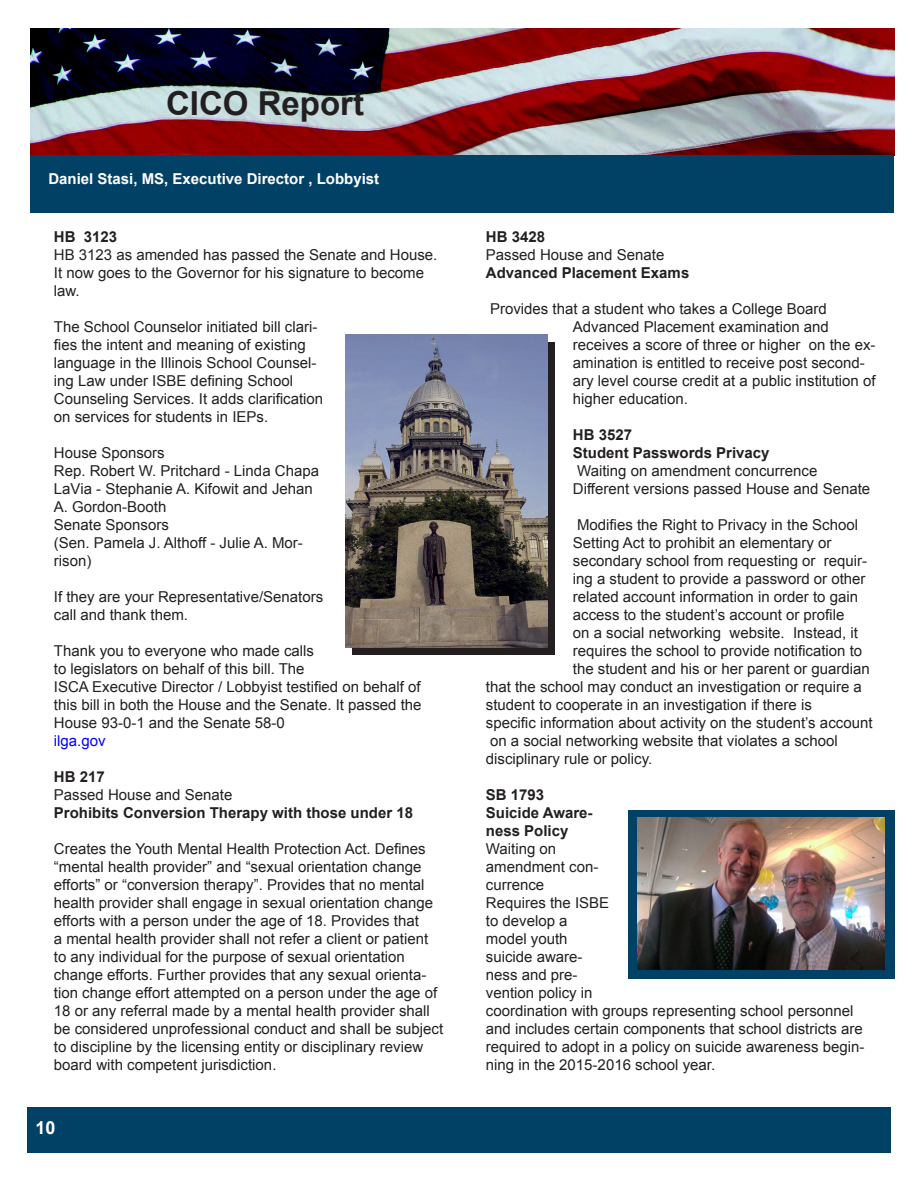
<style>
.page{position:relative;width:918px;height:1188px;background:#fff}
.page>*{position:absolute;margin:0;border:0;box-sizing:border-box;transform-origin:0 0}
.t1{font:700 33px "Arial";color:#231f20}
.t2{font:700 18px "Arial";color:#fff}
.t3{font:15px/18px "Arial";color:#231f20}
.t4{font:700 15px/18px "Arial";color:#231f20}
.t5{font:700 15px "Arial";color:#fff}
.t6{font:15px "Arial";color:#00f}
</style>
<div class="page">
<div style="left:352px;top:343px;width:203px;height:312px;background:#231f20"></div>
<img style="left:346px;top:334px;width:202px;height:314px">
<img style="left:30px;top:29px;width:864px;height:126px">
<div style="left:30px;top:155px;width:864px;height:58px;background:#024166"></div>
<div style="left:27px;top:1107px;width:864px;height:46px;background:#024166"></div>
<div style="left:628px;top:811px;width:266px;height:168px;background:#024166"></div>
<img style="left:638px;top:817px;width:246px;height:152px">
<h1 class="t1" style="left:166px;top:82px;width:199px">CICO Report</h1>
<p class="t5" style="left:48px;top:169px;width:332px">Daniel Stasi, MS, Executive Director , Lobbyist</p>
<p class="t4" style="left:54px;top:228px;width:65px">HB 3123</p>
<p class="t3" style="left:54px;top:245px;width:385px">HB 3123 as amended has passed the Senate and House.<br>It now goes to the Governor for his signature to become law.</p>
<p class="t3" style="left:54px;top:317px;width:271px">The School Counselor initiated bill clari&shy;fies the intent and meaning of existing language in the Illinois School Counsel&shy;ing Law under ISBE defining School Counseling Services. It adds clarification on services for students in IEPs.</p>
<p class="t3" style="left:54px;top:443px;width:267px">House Sponsors<br>Rep. Robert W. Pritchard - Linda Chapa<br>LaVia - Stephanie A. Kifowit and Jehan<br>A. Gordon-Booth<br>Senate Sponsors<br>(Sen. Pamela J. Althoff - Julie A. Mor&shy;rison)</p>
<p class="t3" style="left:54px;top:587px;width:271px">If they are your Representative/Senators call and thank them.</p>
<p class="t3" style="left:54px;top:641px;width:369px">Thank you to everyone who made calls<br>to legislators on behalf of this bill. The<br>ISCA Executive Director / Lobbyist testified on behalf of this bill in both the House and the Senate. It passed the House 93-0-1 and the Senate 58-0</p>
<p class="t6" style="left:54px;top:730px;width:53px">ilga.gov</p>
<p class="t4" style="left:54px;top:768px;width:52px">HB 217</p>
<p class="t3" style="left:54px;top:785px;width:180px">Passed House and Senate</p>
<p class="t4" style="left:54px;top:804px;width:361px">Prohibits Conversion Therapy with those under 18</p>
<p class="t3" style="left:54px;top:839px;width:391px">Creates the Youth Mental Health Protection Act. Defines “mental health provider” and “sexual orientation change efforts” or “conversion therapy”. Provides that no mental health provider shall engage in sexual orientation change efforts with a person under the age of 18. Provides that<br>a mental health provider shall not refer a client or patient to any individual for the purpose of sexual orientation change efforts. Further provides that any sexual orienta&shy;tion change effort attempted on a person under the age of 18 or any referral made by a mental health provider shall be considered unprofessional conduct and shall be subject to discipline by the licensing entity or disciplinary review board with competent jurisdiction.</p>
<p class="t2" style="left:36px;top:1115px;width:22px">10</p>
<p class="t4" style="left:486px;top:228px;width:61px">HB 3428</p>
<p class="t3" style="left:486px;top:245px;width:180px">Passed House and Senate</p>
<p class="t4" style="left:486px;top:264px;width:205px">Advanced Placement Exams</p>
<p class="t3" style="left:573px;top:299px;width:304px;text-indent:-83px">Provides that a student who takes a College Board Advanced Placement examination and receives a score of three or higher on the ex&shy;amination is entitled to receive post second&shy;ary level course credit at a public institution of higher education.</p>
<p class="t4" style="left:573px;top:426px;width:198px">HB 3527<br>Student Passwords Privacy</p>
<p class="t3" style="left:573px;top:461px;width:299px">Waiting on amendment concurrence<br>Different versions passed House and Senate</p>
<p class="t3" style="left:577px;top:515px;width:282px">Modifies the Right to Privacy in the School</p>
<p class="t3" style="left:573px;top:533px;width:260px">Setting Act to prohibit an elementary or</p>
<p class="t3" style="left:573px;top:551px;width:296px">secondary school from requesting or requir-</p>
<p class="t3" style="left:573px;top:569px;width:294px">ing a student to provide a password or other</p>
<p class="t3" style="left:573px;top:587px;width:287px">related account information in order to gain</p>
<p class="t3" style="left:573px;top:605px;width:273px">access to the student’s account or profile</p>
<p class="t3" style="left:573px;top:623px;width:287px">on a social networking website. Instead, it</p>
<p class="t3" style="left:573px;top:641px;width:291px">requires the school to provide notification to</p>
<p class="t3" style="left:573px;top:659px;width:298px">the student and his or her parent or guardian</p>
<p class="t3" style="left:486px;top:677px;width:378px">that the school may conduct an investigation or require a</p>
<p class="t3" style="left:486px;top:695px;width:328px">student to cooperate in an investigation if there is</p>
<p class="t3" style="left:486px;top:713px;width:388px">specific information about activity on the student’s account</p>
<p class="t3" style="left:490px;top:731px;width:349px">on a social networking website that violates a school</p>
<p class="t3" style="left:486px;top:749px;width:168px">disciplinary rule or policy.</p>
<p class="t4" style="left:486px;top:786px;width:108px">SB 1793<br>Suicide Aware&shy;ness Policy</p>
<p class="t3" style="left:486px;top:839px;width:380px">Waiting on<br>amendment con-<br>currence<br>Requires the ISBE<br>to develop a<br>model youth<br>suicide aware-<br>ness and pre-<br>vention policy in<br>coordination with groups representing school personnel and includes certain components that school districts are required to adopt in a policy on suicide awareness begin&shy;ning in the 2015-2016 school year.</p>
</div>
